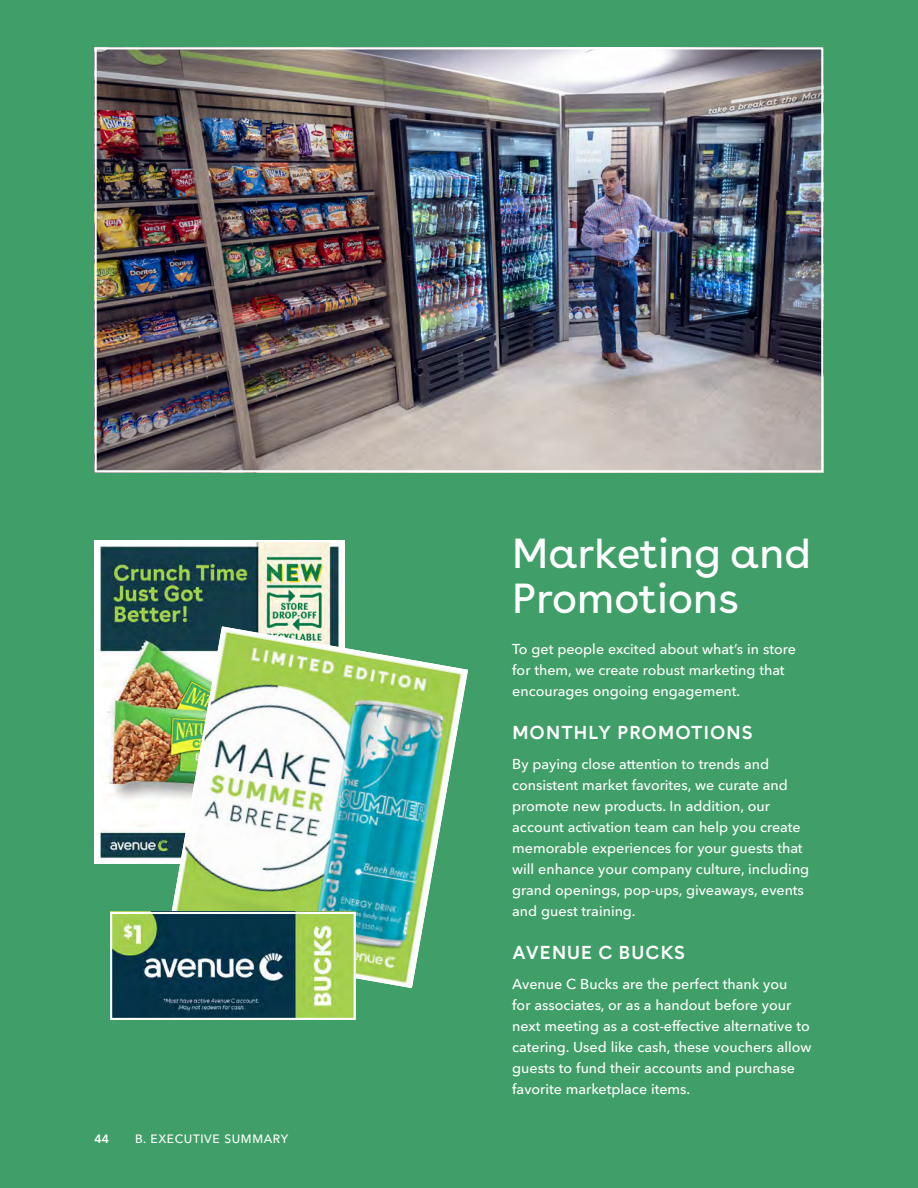
<style>
.page{position:relative;width:918px;height:1188px;background:#409f68}
.page>*{position:absolute;margin:0;border:0;box-sizing:border-box;transform-origin:0 0}
.t1{font:42px/45px "Buenos Aires";color:#fff}
.Subhead_1{font:600 18.75px "Buenos Aires";letter-spacing:.06em;color:#fff}
.Callout_Body_Copy{font:500 14.25px/21px "Avenir Next LT Pro";color:#fff}
.t2{font:500 12px "Avenir Next LT Pro";letter-spacing:.05em;color:#fff}
.t3{font:600 12px "Avenir Next LT Pro";color:#fff}
</style>
<div class="page">
<img style="left:97px;top:50px;width:724px;height:419px">
<div style="left:94px;top:47px;width:730px;height:425px;border:2px solid #fff"></div>
<img style="left:94px;top:540px;width:247px;height:323px">
<div style="left:95px;top:540px;width:249px;height:323px;border:2px solid #fff"></div>
<img style="left:165px;top:625px;width:303px;height:364px">
<img style="left:113px;top:915px;width:240px;height:102px">
<div style="left:110px;top:912px;width:246px;height:108px;border:2px solid #fff"></div>
<p class="t3" style="left:94px;top:1132px;width:16px">44</p>
<p class="t2" style="left:135px;top:1132px;width:155px">B. Executive Summary</p>
<p class="t1" style="left:512px;top:527px;width:300px">Marketing and<br>Promotions</p>
<p class="Callout_Body_Copy" style="left:512px;top:638px;width:285px">To get people excited about what’s in store for them, we create robust marketing that encourages ongoing engagement.</p>
<p class="Subhead_1" style="left:512px;top:717px;width:242px">MONTHLY PROMOTIONS</p>
<p class="Callout_Body_Copy" style="left:512px;top:753px;width:299px">By paying close attention to trends and consistent market favorites, we curate and promote new products. I n addition, our account activation team can help you create memorable experiences for your guests that will enhance your company culture, including grand openings, pop-ups, giveaways, events and guest training.</p>
<p class="Subhead_1" style="left:512px;top:937px;width:174px">AVENUE C BUCKS</p>
<p class="Callout_Body_Copy" style="left:512px;top:973px;width:301px">Avenue C Bucks are the perfect thank you<br>for associates, or as a handout before your next meeting as a cost-effective alternative to catering. Used like cash, these vouchers allow guests to fund their accounts and purchase favorite marketplace items.</p>
</div>
